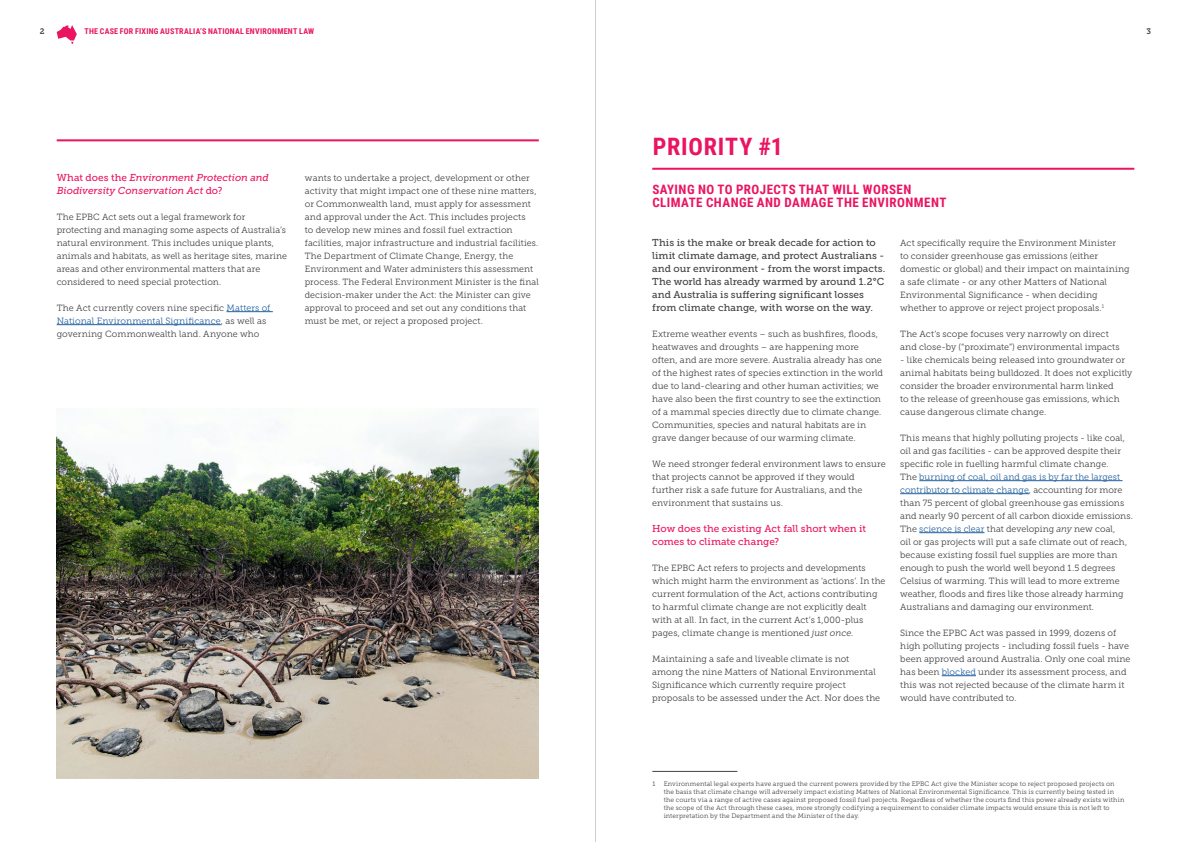
<style>
.page{position:relative;width:1191px;height:842px;background:#fff}
.page>*{position:absolute;margin:0;border:0;box-sizing:border-box;transform-origin:0 0}
.t1{font:700 24px "Roboto Condensed";letter-spacing:.035em;color:#ea1460}
.t2{font:700 13px/13px "Roboto Condensed";letter-spacing:.035em;color:#ea1460}
.t3{font:10px/13px "Museo Slab 500";letter-spacing:.005em;color:#414042}
.t4{font:italic 10px/13px "Museo Slab 500";letter-spacing:-.005em;color:#ea1460}
.t5{font:10px/13px "Museo Slab 500";color:#ea1460}
.t6{font:9px/13px "Museo Slab 300";letter-spacing:.005em;color:#414042}
.t7{font:700 8px "Roboto Condensed";letter-spacing:.03em;color:#ea1460}
.t8{font:8px "Museo Slab 700";color:#414042}
.t9{font:6.5px/8px "Museo Slab 300";letter-spacing:.02em;color:#414042}
.s1{font-style:normal}
.s2{color:#215e9e}
.s3{font-style:italic}
</style>
<div class="page">
<svg style="left:57px;top:25px;width:20px;height:19px"></svg>
<hr style="left:919px;top:480px;width:203px;height:1px;background:#215e9e">
<hr style="left:900px;top:493px;width:129px;height:1px;background:#215e9e">
<hr style="left:919px;top:532px;width:65px;height:1px;background:#215e9e">
<hr style="left:941px;top:675px;width:35px;height:1px;background:#215e9e">
<hr style="left:652px;top:168px;width:482px;height:2px;background:#ea1460">
<hr style="left:652px;top:771px;width:85px;height:1px;background:#414042">
<hr style="left:226px;top:311px;width:47px;height:1px;background:#215e9e">
<hr style="left:57px;top:324px;width:164px;height:1px;background:#215e9e">
<img style="left:57px;top:409px;width:482px;height:370px">
<hr style="left:57px;top:139px;width:482px;height:2px;background:#ea1460">
<hr style="left:595px;top:0;width:1px;height:842px;background:#000">
<p class="t8" style="left:40px;top:27px;width:6px">2</p>
<p class="t7" style="left:84px;top:26px;width:231px">THE CASE FOR FIXING AUSTRALIA’S NATIONAL ENVIRONMENT LAW</p>
<p class="t8" style="left:1146px;top:27px;width:6px">3</p>
<p class="t4" style="left:57px;top:171px;width:214px"><span class="s1">What does the</span> Environment Protection and<br>Biodiversity Conservation Act <span class="s1">do?</span></p>
<p class="t6" style="left:57px;top:210px;width:232px">The EPBC Act sets out a legal framework for protecting and managing some aspects of Australia’s natural environment. This includes unique plants, animals and habitats, as well as heritage sites, marine areas and other environmental matters that are considered to need special protection.</p>
<p class="t6" style="left:57px;top:301px;width:215px">The Act currently covers nine specific <span class="s2">Matters of<br>National Environmental Significance</span>, as well as governing Commonwealth land. Anyone who</p>
<p class="t6" style="left:305px;top:171px;width:235px">wants to undertake a project, development or other activity that might impact one of these nine matters, or Commonwealth land, must apply for assessment and approval under the Act. This includes projects<br>to develop new mines and fossil fuel extraction facilities, major infrastructure and industrial facilities.<br>The Department of Climate Change, Energy, the Environment and Water administers this assessment process. The Federal Environment Minister is the final decision-maker under the Act: the Minister can give approval to proceed and set out any conditions that must be met, or reject a proposed project.</p>
<h1 class="t1" style="left:652px;top:129px;width:132px">PRIORITY #1</h1>
<h2 class="t2" style="left:652px;top:182px;width:296px">SAYING NO TO PROJECTS THAT WILL WORSEN<br>CLIMATE CHANGE AND DAMAGE THE ENVIRONMENT</h2>
<p class="t3" style="left:652px;top:236px;width:235px">This is the make or break decade for action to limit climate damage, and protect Australians - and our environment - from the worst impacts.<br>The world has already warmed by around 1.2°C and Australia is suffering significant losses from climate change, with worse on the way.</p>
<p class="t6" style="left:652px;top:327px;width:232px">Extreme weather events – such as bushfires, floods, heatwaves and droughts – are happening more often, and are more severe. Australia already has one of the highest rates of species extinction in the world due to land-clearing and other human activities; we have also been the first country to see the extinction of a mammal species directly due to climate change.<br>Communities, species and natural habitats are in grave danger because of our warming climate.</p>
<p class="t6" style="left:652px;top:457px;width:235px">We need stronger federal environment laws to ensure that projects cannot be approved if they would further risk a safe future for Australians, and the environment that sustains us.</p>
<p class="t5" style="left:652px;top:522px;width:215px">How does the existing Act fall short when it comes to climate change?</p>
<p class="t6" style="left:652px;top:561px;width:235px">The EPBC Act refers to projects and developments which might harm the environment as ‘actions’. In the current formulation of the Act, actions contributing to harmful climate change are not explicitly dealt with at all. In fact, in the current Act’s 1,000-plus pages, climate change is mentioned <span class="s3">just once.</span></p>
<p class="t6" style="left:652px;top:652px;width:229px">Maintaining a safe and liveable climate is not among the nine Matters of National Environmental Significance which currently require project proposals to be assessed under the Act. Nor does the</p>
<p class="t6" style="left:900px;top:236px;width:231px">Act specifically require the Environment Minister<br>to consider greenhouse gas emissions (either domestic or global) and their impact on maintaining a safe climate - or any other Matters of National Environmental Significance - when deciding whether to approve or reject project proposals.<sup>1</sup></p>
<p class="t6" style="left:900px;top:327px;width:221px">The Act’s scope focuses very narrowly on direct and close-by (“proximate”) environmental impacts</p>
<p class="t6" style="left:900px;top:353px;width:234px">- like chemicals being released into groundwater or animal habitats being bulldozed. It does not explicitly consider the broader environmental harm linked<br>to the release of greenhouse gas emissions, which cause dangerous climate change.</p>
<p class="t6" style="left:900px;top:431px;width:234px">This means that highly polluting projects - like coal, oil and gas facilities - can be approved despite their specific role in fuelling harmful climate change.<br>The <span class="s2">burning of coal, oil and gas is by far the largest contributor to climate change</span>, accounting for more than 75 percent of global greenhouse gas emissions and nearly 90 percent of all carbon dioxide emissions.<br>The <span class="s2">science is clear</span> that developing <span class="s3">any</span> new coal,<br>oil or gas projects will put a safe climate out of reach, because existing fossil fuel supplies are more than enough to push the world well beyond 1.5 degrees Celsius of warming. This will lead to more extreme weather, floods and fires like those already harming Australians and damaging our environment.</p>
<p class="t6" style="left:900px;top:626px;width:232px">Since the EPBC Act was passed in 1999, dozens of high polluting projects - including fossil fuels - have been approved around Australia. Only one coal mine has been <span class="s2">blocked</span> under its assessment process, and this was not rejected because of the climate harm it would have contributed to.</p>
<p class="t9" style="left:652px;top:780px;width:4px">1</p>
<p class="t9" style="left:663px;top:780px;width:462px">Environmental legal experts have argued the current powers provided by the EPBC Act give the Minister scope to reject proposed projects on the basis that climate change will adversely impact existing Matters of National Environmental Significance. This is currently being tested in the courts via a range of active cases against proposed fossil fuel projects. Regardless of whether the courts find this power already exists within the scope of the Act through these cases, more strongly codifying a requirement to consider climate impacts would ensure this is not left to interpretation by the Department and the Minister of the day.</p>
</div>
